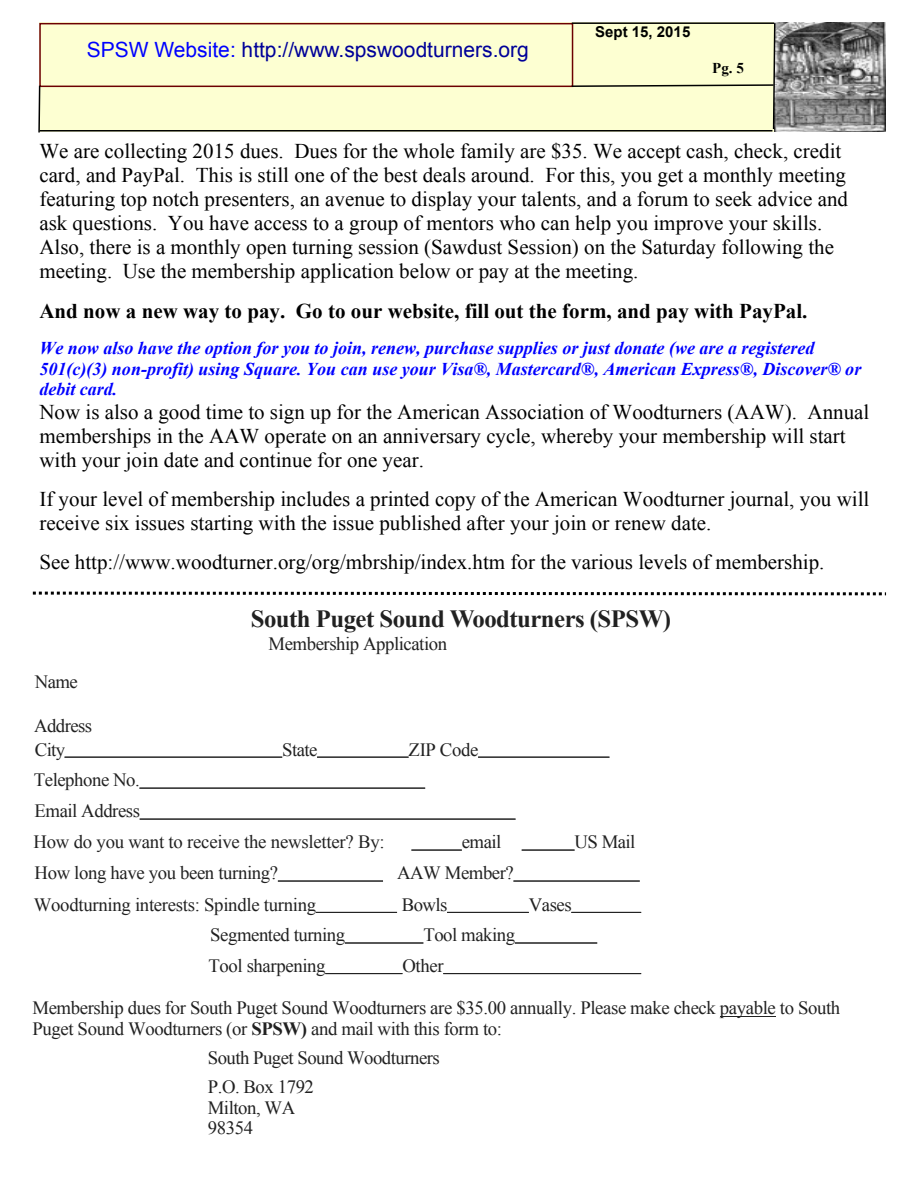
<style>
.page{position:relative;width:918px;height:1188px;background:#fff}
.page>*{position:absolute;margin:0;border:0;box-sizing:border-box;transform-origin:0 0}
.t1{font:700 24.75px "Times New Roman";letter-spacing:-.02em;color:#212121}
.t2{font:21px/24.2px "Times New Roman";color:#000}
.t3{font:700 21px "Times New Roman";color:#000}
.t4{font:21px "Arial";color:#009}
.t5{font:18.75px/31px "Times New Roman";letter-spacing:-.02em;color:#212121}
.t6{font:italic 700 18px/20.7px "Times New Roman";color:#00f}
.t7{font:700 15px "Arial";color:#000}
.t8{font:700 15px "Times New Roman";color:#000}
.s1{color:#00f}
.s2{font-weight:700}
</style>
<div class="page">
<div style="left:39px;top:23px;width:738px;height:109px;background:#fdffd2"></div>
<img style="left:776px;top:22px;width:110px;height:109px">
<svg style="left:32px;top:591px;width:855px;height:5px"></svg>
<hr style="left:65px;top:757px;width:217px;height:1px;background:#212121">
<hr style="left:317px;top:757px;width:92px;height:1px;background:#212121">
<hr style="left:478px;top:757px;width:131px;height:1px;background:#212121">
<hr style="left:139px;top:788px;width:286px;height:1px;background:#212121">
<hr style="left:140px;top:819px;width:376px;height:1px;background:#212121">
<hr style="left:411px;top:850px;width:51px;height:1px;background:#212121">
<hr style="left:522px;top:850px;width:53px;height:1px;background:#212121">
<hr style="left:278px;top:881px;width:105px;height:1px;background:#212121">
<hr style="left:513px;top:881px;width:127px;height:1px;background:#212121">
<hr style="left:316px;top:912px;width:81px;height:1px;background:#212121">
<hr style="left:447px;top:912px;width:82px;height:1px;background:#212121">
<hr style="left:571px;top:912px;width:70px;height:1px;background:#212121">
<hr style="left:345px;top:943px;width:78px;height:1px;background:#212121">
<hr style="left:515px;top:943px;width:82px;height:1px;background:#212121">
<hr style="left:325px;top:973px;width:77px;height:1px;background:#212121">
<hr style="left:443px;top:973px;width:198px;height:1px;background:#212121">
<hr style="left:720px;top:1016px;width:56px;height:1px;background:#212121">
<div style="left:39px;top:23px;width:534px;height:64px;border:2px solid #6d0002"></div>
<svg style="left:570px;top:22px;width:206px;height:109px"></svg>
<svg style="left:38px;top:84px;width:3px;height:49px"></svg>
<hr style="left:40px;top:130px;width:732px;height:2px;background:#000">
<p class="t4" style="left:87px;top:42px;width:444px"><span class="s1">SPSW Website:</span> http://www.spswoodturners.org</p>
<p class="t7" style="left:595px;top:26px;width:97px">Sept 15, 2015</p>
<p class="t8" style="left:712px;top:63px;width:33px">Pg. 5</p>
<p class="t2" style="left:39px;top:141px;width:810px">We are collecting 2015 dues. Dues for the whole family are $35. We accept cash, check, credit card, and PayPal. This is still one of the best deals around. For this, you get a monthly meeting featuring top notch presenters, an avenue to display your talents, and a forum to seek advice and ask questions. You have access to a group of mentors who can help you improve your skills.<br>Also, there is a monthly open turning session (Sawdust Session) on the Saturday following the meeting. Use the membership application below or pay at the meeting.</p>
<p class="t3" style="left:39px;top:303px;width:770px">And now a new way to pay. Go to our website, fill out the form, and pay with PayPal.</p>
<p class="t6" style="left:39px;top:340px;width:823px">We now also have the option for you to join, renew, purchase supplies or just donate (we are a registered<br>501(c)(3) non-profit) using Square. You can use your Visa®, Mastercard®, American Express®, Discover® or debit card.</p>
<p class="t2" style="left:39px;top:402px;width:832px">Now is also a good time to sign up for the American Association of Woodturners (AAW). Annual memberships in the AAW operate on an anniversary cycle, whereby your membership will start with your join date and continue for one year.</p>
<p class="t2" style="left:39px;top:489px;width:831px">If your level of membership includes a printed copy of the American Woodturner journal, you will receive six issues starting with the issue published after your join or renew date.</p>
<p class="t2" style="left:39px;top:552px;width:787px">See http://www.woodturner.org/org/mbrship/index.htm for the various levels of membership.</p>
<p class="t1" style="left:251px;top:610px;width:422px">South Puget Sound Woodturners (SPSW)</p>
<p class="t5" style="left:269px;top:630px;width:180px">Membership Application</p>
<p class="t5" style="left:35px;top:668px;width:44px">Name</p>
<p class="t5" style="left:34px;top:715px;width:59px;line-height:23.7px">Address<br>City</p>
<p class="t5" style="left:282px;top:736px;width:37px">State</p>
<p class="t5" style="left:409px;top:736px;width:71px">ZIP Code</p>
<p class="t5" style="left:33px;top:766px;width:353px">Telephone No.<br>Email Address<br>How do you want to receive the newsletter? By:</p>
<p class="t5" style="left:462px;top:828px;width:41px">email</p>
<p class="t5" style="left:575px;top:828px;width:62px">US Mail</p>
<p class="t5" style="left:35px;top:859px;width:245px">How long have you been turning?</p>
<p class="t5" style="left:397px;top:859px;width:118px">AAW Member?</p>
<p class="t5" style="left:34px;top:891px;width:284px">Woodturning interests: Spindle turning</p>
<p class="t5" style="left:402px;top:891px;width:47px">Bowls</p>
<p class="t5" style="left:529px;top:891px;width:44px">Vases</p>
<p class="t5" style="left:210px;top:921px;width:137px">Segmented turning</p>
<p class="t5" style="left:423px;top:921px;width:93px">Tool making</p>
<p class="t5" style="left:208px;top:952px;width:119px">Tool sharpening</p>
<p class="t5" style="left:402px;top:952px;width:43px">Other</p>
<p class="t5" style="left:32px;top:1000px;width:809px;line-height:20.5px">Membership dues for South Puget Sound Woodturners are $35.00 annually. Please make check payable to South<br>Puget Sound Woodturners (or <span class="s2">SPSW)</span> and mail with this form to:</p>
<p class="t5" style="left:208px;top:1045px;width:234px;line-height:29.2px">South Puget Sound Woodturners<br>P.O. Box 1792</p>
<p class="t5" style="left:208px;top:1099px;width:89px;line-height:20.5px">Milton, WA<br>98354</p>
</div>
